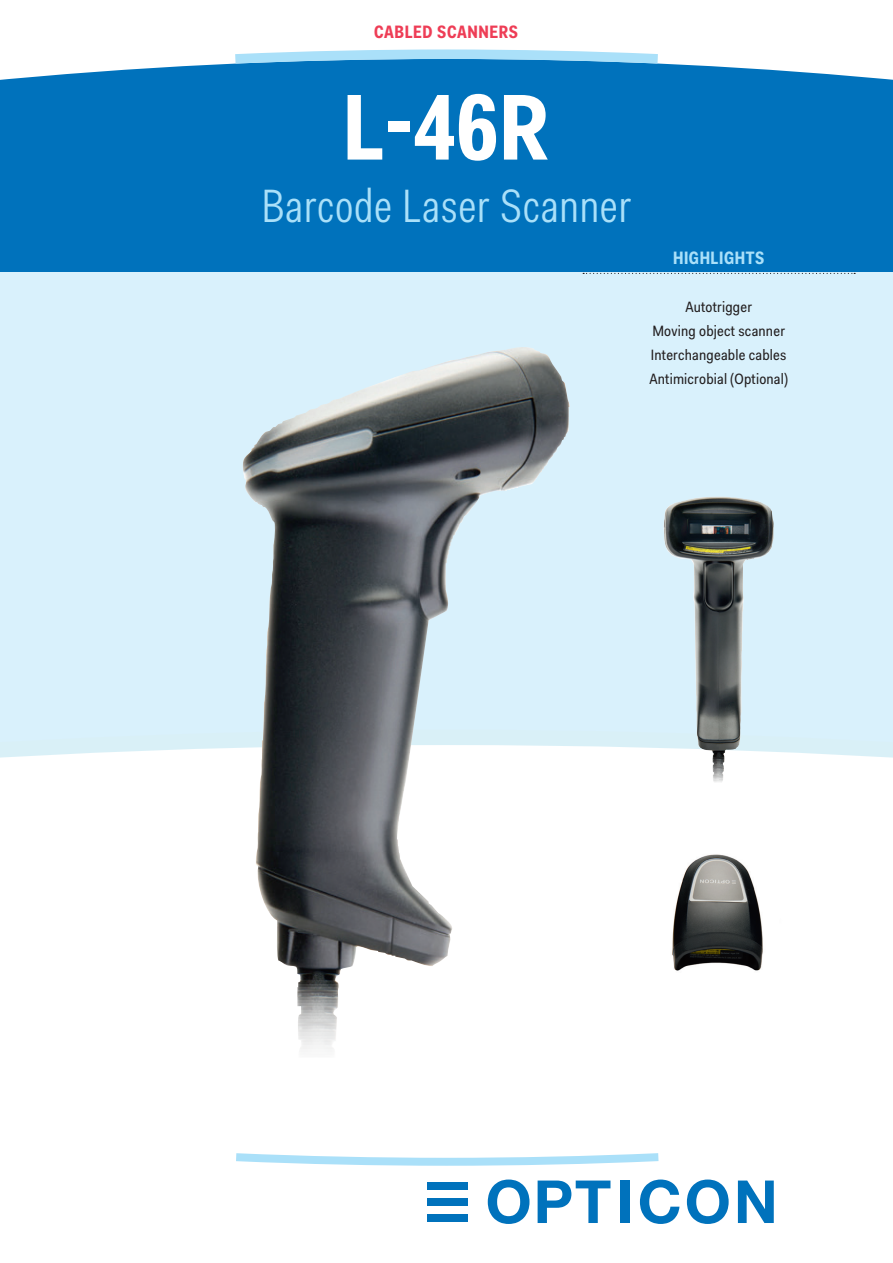
<style>
.page{position:relative;width:893px;height:1263px;background:#fff}
.page>*{position:absolute;margin:0;border:0;box-sizing:border-box;transform-origin:0 0}
.Normaal{font:700 93.9px "Fakt Con Pro";color:#fff}
.Normaal-2{font:46.95px "Fakt Con Pro Blond";letter-spacing:.015em;color:#aae0f9}
.Normaal-3{font:700 18px "Fakt Con Pro";letter-spacing:.03em;color:#ee3d56}
.HIGHLIGHTS_KOPJE{font:700 18px "Fakt Con Pro";letter-spacing:.03em;color:#aae0f9}
.HIGHLIGHTS_TEKST{font:15px "Fakt Sm Con Pro";letter-spacing:.015em;color:#231f20}
</style>
<div class="page">
<div style="left:0;top:251px;width:893px;height:880px;background:#d9f1fc"></div>
<svg style="left:0;top:745px;width:893px;height:16px"></svg>
<div style="left:0;top:761px;width:893px;height:31px;background:#fff"></div>
<div style="left:0;top:792px;width:893px;height:30px;background:#fff"></div>
<div style="left:0;top:822px;width:893px;height:309px;background:#fff"></div>
<div style="left:427px;top:1182px;width:41px;height:8px;background:#0072bc"></div>
<div style="left:427px;top:1198px;width:41px;height:8px;background:#0072bc"></div>
<div style="left:427px;top:1214px;width:41px;height:8px;background:#0072bc"></div>
<svg style="left:488px;top:1179px;width:41px;height:45px"></svg>
<svg style="left:538px;top:1180px;width:72px;height:43px"></svg>
<div style="left:620px;top:1180px;width:9px;height:43px;background:#0072bc"></div>
<svg style="left:640px;top:1179px;width:39px;height:45px"></svg>
<svg style="left:687px;top:1179px;width:42px;height:45px"></svg>
<svg style="left:738px;top:1180px;width:36px;height:43px"></svg>
<svg style="left:236px;top:1153px;width:423px;height:13px"></svg>
<div style="left:0;top:32px;width:893px;height:240px;background:#0072bc"></div>
<svg style="left:0;top:32px;width:893px;height:48px;fill:#fff"></svg>
<svg style="left:225px;top:45px;width:443px;height:24px"></svg>
<svg style="left:583px;top:273px;width:272px;height:1px"></svg>
<img style="left:242px;top:350px;width:264px;height:708px">
<img style="left:647px;top:843px;width:143px;height:142px">
<img style="left:663px;top:497px;width:111px;height:287px">
<p class="Normaal-3" style="left:374px;top:20px;width:145px">CABLED SCANNERS</p>
<p class="Normaal" style="left:343px;top:65px;width:209px">L-46R</p>
<p class="Normaal-2" style="left:262px;top:174px;width:371px">Barcode Laser Scanner</p>
<p class="HIGHLIGHTS_KOPJE" style="left:673px;top:246px;width:93px">HIGHLIGHTS</p>
<p class="HIGHLIGHTS_TEKST" style="left:685px;top:297px;width:68px">Autotrigger</p>
<p class="HIGHLIGHTS_TEKST" style="left:652px;top:321px;width:134px">Moving object scanner</p>
<p class="HIGHLIGHTS_TEKST" style="left:651px;top:345px;width:137px">Interchangeable cables</p>
<p class="HIGHLIGHTS_TEKST" style="left:649px;top:369px;width:140px">Antimicrobial (Optional)</p>
</div>
